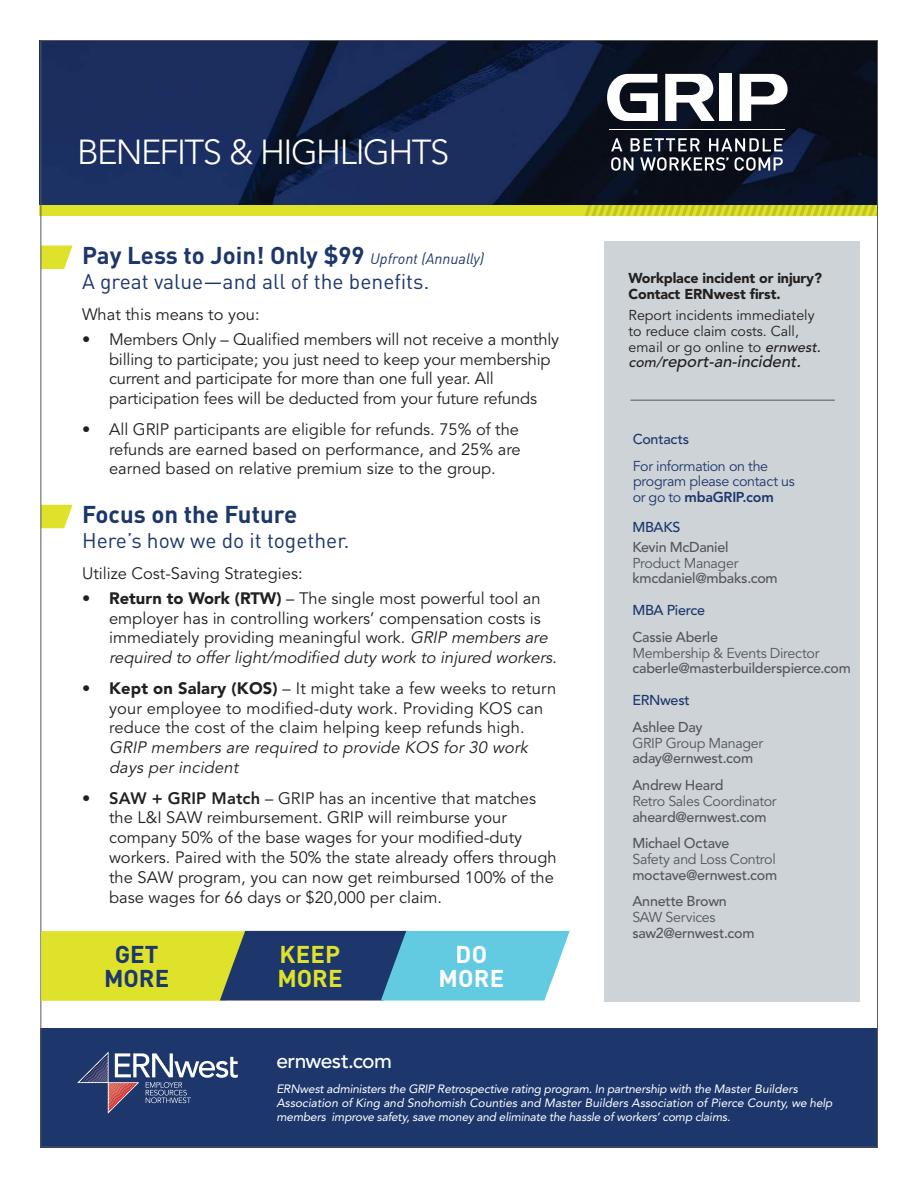
<style>
.page{position:relative;width:918px;height:1188px;background:#fff}
.page>*{position:absolute;margin:0;border:0;box-sizing:border-box;transform-origin:0 0}
.t1{font:300 34.5px "Avenir LT Std";letter-spacing:-.045em;color:#fff}
.t2{font:700 24px/24px "DINOT";color:#1d376c;text-align:center}
.t3{font:700 24px/24px "DINOT";letter-spacing:.005em;color:#dee22a}
.t4{font:700 24px/24px "DINOT";letter-spacing:.01em;color:#fff;text-align:center}
.t5{font:21px "DINOT";color:#1d376c}
.t6{font:500 21px "Avenir LT Std";letter-spacing:-.03em;color:#fff}
.t7{font:16.5px/19.8px "Avenir LT Std";color:#221f1f}
.t8{font:italic 16.5px/19.8px "Avenir LT Std";color:#221f1f}
.t9{font:italic 500 16.5px "Avenir LT Std";color:#221f1f}
.t10{font:500 14.25px/26.5px "Avenir LT Std";letter-spacing:-.015em;color:#54565a}
.t11{font:14.25px "Avenir LT Std";letter-spacing:-.02em;color:#54565a}
.t12{font:14.25px/15.8px "Avenir LT Std";color:#221f1f}
.t13{font:14.25px/15.8px "Avenir LT Std";letter-spacing:-.02em;color:#1d376c}
.t14{font:900 14.25px/15.8px "Avenir LT Std";letter-spacing:-.01em;color:#221f1f}
.t15{font:500 14.25px "Avenir LT Std";letter-spacing:-.02em;color:#1d376c}
.t16{font:italic 12px/14.2px "Avenir LT Std";letter-spacing:-.015em;color:#fff}
.s1{font-weight:400;font-style:italic;font-size:15px}
.s2{font-weight:900}
.s3{font-style:italic}
.s4{font-weight:800}
.s5{font-weight:500;font-style:italic}
.s6{font-size:14.25px}
</style>
<div class="page">
<div style="left:41px;top:1028px;width:837px;height:119px;background:#1d376c"></div>
<svg style="left:77px;top:1052px;width:161px;height:62px"></svg>
<div style="left:40px;top:204px;width:837px;height:12px;background:#dee22a"></div>
<svg style="left:582px;top:204px;width:294px;height:12px"></svg>
<img style="left:40px;top:40px;width:836px;height:164px">
<svg style="left:607px;top:74px;width:51px;height:47px"></svg>
<svg style="left:665px;top:74px;width:50px;height:47px"></svg>
<div style="left:719px;top:74px;width:13px;height:47px;background:#fff"></div>
<svg style="left:740px;top:74px;width:48px;height:47px"></svg>
<hr style="left:609px;top:130px;width:175px;height:1px;background:#fff">
<svg style="left:611px;top:138px;width:11px;height:13px"></svg>
<svg style="left:631px;top:138px;width:69px;height:13px"></svg>
<svg style="left:709px;top:138px;width:74px;height:13px"></svg>
<svg style="left:611px;top:157px;width:22px;height:14px"></svg>
<svg style="left:640px;top:157px;width:89px;height:14px"></svg>
<svg style="left:735px;top:157px;width:48px;height:14px"></svg>
<div style="left:605px;top:241px;width:255px;height:761px;background:#cdd3d7"></div>
<svg style="left:43px;top:246px;width:30px;height:23px"></svg>
<svg style="left:43px;top:505px;width:30px;height:23px"></svg>
<hr style="left:631px;top:400px;width:204px;height:1px;background:#54565a">
<svg style="left:41px;top:931px;width:529px;height:70px;background:#7ea77c"></svg>
<h1 class="t1" style="left:77px;top:132px;width:374px">BENEFITS &amp; HIGHLIGHTS</h1>
<h2 class="t2" style="left:82px;top:244px;width:403px">Pay Less to Join! Only $99 <span class="s1">Upfront (Annually)</span></h2>
<p class="t5" style="left:82px;top:272px;width:349px">A great value—and all of the benefits.</p>
<p class="t7" style="left:82px;top:306px;width:179px">What this means to you:</p>
<p class="t7" style="left:109px;top:331px;width:452px;text-indent:-27px">• Members Only – Qualified members will not receive a monthly billing to participate; you just need to keep your membership current and participate for more than one full year. All participation fees will be deducted from your future refunds</p>
<p class="t7" style="left:109px;top:421px;width:413px;text-align:justify;text-indent:-27px">• All GRIP participants are eligible for refunds. 75% of the refunds are earned based on performance, and 25% are earned based on relative premium size to the group.</p>
<h2 class="t2" style="left:82px;top:503px;width:217px">Focus on the Future</h2>
<p class="t5" style="left:82px;top:531px;width:269px">Here’s how we do it together.</p>
<p class="t7" style="left:82px;top:564px;width:222px">Utilize Cost-Saving Strategies:</p>
<p class="t7" style="left:109px;top:590px;width:452px;text-indent:-27px"><span class="s2">• Return to Work (RTW)</span> – The single most powerful tool an employer has in controlling workers’ compensation costs is immediately providing meaningful work. <span class="s3">GRIP members are required to offer light/modified duty work to inj ured workers.</span></p>
<p class="t7" style="left:109px;top:680px;width:449px;text-indent:-27px"><span class="s2">• Kept on Salary (KOS)</span> – It might take a few weeks to return your employee to modified-duty work. Providing KOS can reduce the cost of the claim helping keep refunds high.</p>
<p class="t8" style="left:109px;top:739px;width:420px">GRIP members are required to provide KOS for 30 work days per incident</p>
<p class="t7" style="left:109px;top:789px;width:449px;text-indent:-27px"><span class="s4">• SAW + GRIP Match</span> – GRIP has an incentive that matches the L&amp;I SAW reimbursement. GRIP will reimburse your company 50% of the base wages for your modified-duty workers. Paired with the 50% the state already offers through the SAW program, you can now get reimbursed 100% of the base wages for 66 days or $20,000 per claim.</p>
<h2 class="t2" style="left:104px;top:944px;width:67px">GET<br>MORE</h2>
<h2 class="t3" style="left:277px;top:944px;width:67px">KEEP<br>MORE</h2>
<h2 class="t4" style="left:438px;top:944px;width:67px">DO<br>MORE</h2>
<p class="t14" style="left:629px;top:271px;width:195px">Workplace incident or injury?<br>Contact ERNwest first.</p>
<p class="t12" style="left:629px;top:309px;width:196px">Report incidents immediately to reduce claim costs. Call, email or go online to <span class="s5">ernwest.</span></p>
<p class="t9" style="left:629px;top:355px;width:177px"><span class="s6">com/</span>report-an-incident.</p>
<p class="t15" style="left:633px;top:433px;width:58px">Contacts</p>
<p class="t13" style="left:633px;top:459px;width:164px">For information on the program please contact us or go to <span class="s4">mbaGRIP.com</span></p>
<p class="t15" style="left:632px;top:521px;width:50px">MBAKS</p>
<p class="t10" style="left:632px;top:535px;width:98px">Kevin McDaniel</p>
<p class="t11" style="left:632px;top:556px;width:108px">Product Manager</p>
<p class="t10" style="left:632px;top:567px;width:147px">kmcdaniel@mbaks.com</p>
<p class="t15" style="left:632px;top:605px;width:74px">MBA Pierce</p>
<p class="t10" style="left:632px;top:625px;width:87px">Cassie Aberle</p>
<p class="t11" style="left:632px;top:646px;width:189px">Membership &amp; Events Director</p>
<p class="t10" style="left:632px;top:657px;width:220px">caberle@masterbuilderspierce.com</p>
<p class="t15" style="left:632px;top:695px;width:59px">ERNwest</p>
<p class="t10" style="left:632px;top:715px;width:72px">Ashlee Day</p>
<p class="t11" style="left:632px;top:736px;width:132px">GRIP Group Manager</p>
<p class="t10" style="left:632px;top:747px;width:122px">aday@ernwest.com<br>Andrew Heard</p>
<p class="t11" style="left:632px;top:795px;width:146px">Retro Sales Coordinator</p>
<p class="t10" style="left:632px;top:805px;width:136px">aheard@ernwest.com<br>Michael Octave</p>
<p class="t11" style="left:632px;top:853px;width:145px">Safety and Loss Control</p>
<p class="t10" style="left:632px;top:863px;width:146px">moctave@ernwest.com<br>Annette Brown</p>
<p class="t11" style="left:632px;top:911px;width:85px">SAW Services</p>
<p class="t10" style="left:632px;top:921px;width:124px">saw2@ernwest.com</p>
<p class="t6" style="left:276px;top:1052px;width:117px">ernwest.com</p>
<p class="t16" style="left:276px;top:1083px;width:558px">ERNwest administers the GRIP Retrospective rating program. In partnership with the Master Builders<br>Association of King and Snohomish Counties and Master Builders Association of Pierce County, we help members improve safety, save money and eliminate the hassle of workers’ comp claims.</p>
</div>
